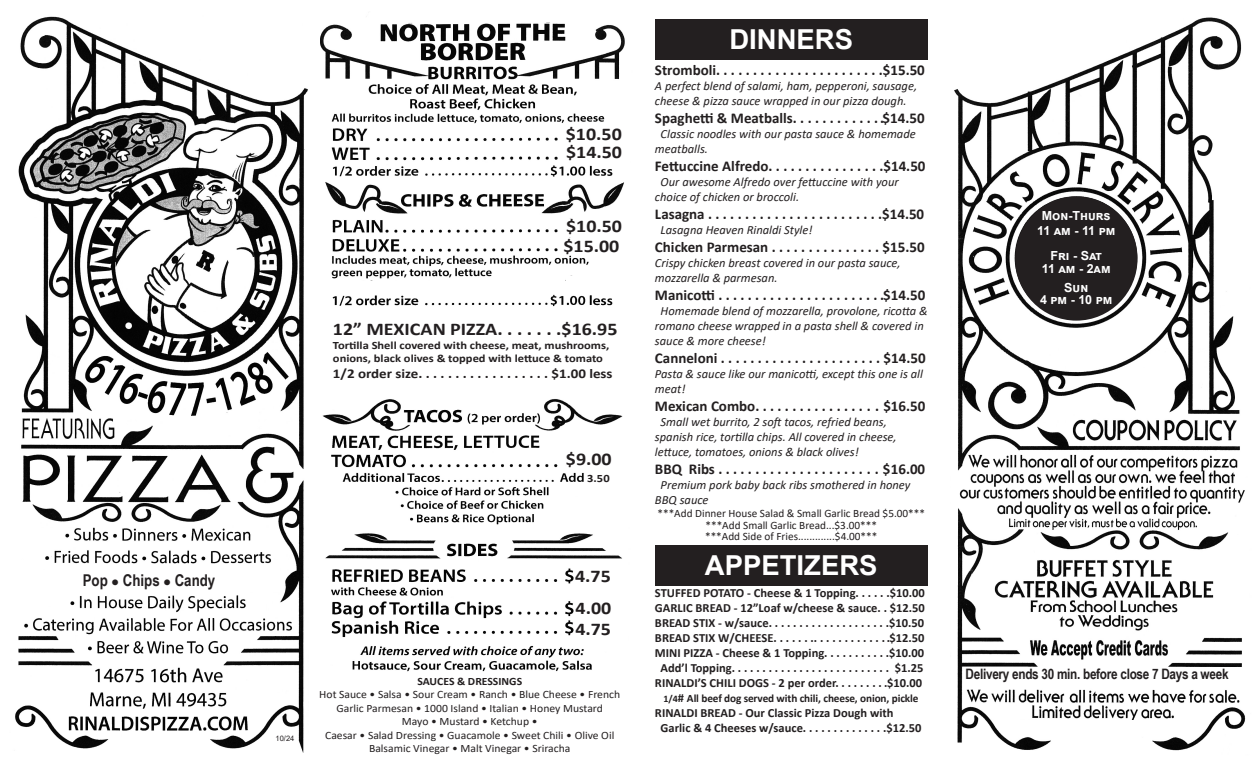
<style>
.page{position:relative;width:1260px;height:765px;background:#fff}
.page>*{position:absolute;margin:0;border:0;box-sizing:border-box;transform-origin:0 0}
.t1{font:700 27.5px "Arial";color:#fff}
.t2{font:700 17.88px "Calibri";color:#231f20;scale:1.12 1}
.t3{font:700 16.25px "Arial Narrow";color:#231f20}
.t4{font:700 15px "Calibri";color:#231f20}
.t5{font:700 14.38px "Arial Narrow";letter-spacing:-.02em;color:#231f20}
.t6{font:700 13.38px "Calibri";color:#231f20;scale:1.12 1}
.t7{font:italic 12.5px/15px "Calibri";color:#231f20}
.t8{font:700 12.5px "Calibri";color:#231f20}
.t9{font:700 12.5px "Arial";color:#fff}
.t10{font:11.25px "Calibri";color:#231f20;scale:1.04 1}
.t11{font:11.25px "Calibri";color:#231f20}
.t12{font:700 11.25px/13.4px "Calibri";color:#231f20;scale:1.12 1}
.t13{font:700 11.25px "Calibri";color:#231f20}
.t14{font:700 11.25px "Calibri";color:#231f20;scale:1.04 1}
.t15{font:7.5px "Arial";color:#231f20}
.s1{font-size:10px}
.s2{font-size:12.5px}
</style>
<div class="page">
<img style="left:15px;top:16px;width:293px;height:737px">
<div style="left:276px;top:736px;width:22px;height:20px;background:#fff"></div>
<img style="left:954px;top:17px;width:292px;height:734px">
<div style="left:1066px;top:676px;width:10px;height:17px;background:#fff"></div>
<div style="left:1015px;top:196px;width:123px;height:125px;background:#231f20;border-radius:50%"></div>
<div style="left:655px;top:19px;width:273px;height:40px;background:#231f20"></div>
<div style="left:655px;top:545px;width:273px;height:41px;background:#231f20"></div>
<div style="left:970px;top:669px;width:262px;height:18px;background:#fff"></div>
<div style="left:966px;top:669px;width:294px;height:17px;background:#fff"></div>
<div style="left:22px;top:570px;width:254px;height:21px;background:#fff"></div>
<img style="left:321px;top:22px;width:304px;height:650px">
<div style="left:324px;top:307px;width:310px;height:89px;background:#fff"></div>
<div style="left:576px;top:597px;width:42px;height:21px;background:#fff"></div>
<div style="left:566px;top:145px;width:60px;height:17px;background:#fff"></div>
<div style="left:566px;top:452px;width:60px;height:17px;background:#fff"></div>
<div style="left:587px;top:469px;width:28px;height:18px;background:#fff"></div>
<div style="left:575px;top:564px;width:42px;height:22px;background:#fff"></div>
<div style="left:575px;top:617px;width:42px;height:22px;background:#fff"></div>
<div style="left:566px;top:127px;width:60px;height:17px;background:#fff"></div>
<div style="left:566px;top:219px;width:60px;height:17px;background:#fff"></div>
<div style="left:563px;top:238px;width:63px;height:17px;background:#fff"></div>
<div style="left:1015px;top:720px;width:175px;height:16px;background:#fff"></div>
<div style="left:1035px;top:724px;width:10px;height:14px;background:#fff"></div>
<div style="left:566px;top:276px;width:60px;height:17px;background:#fff"></div>
<div style="left:347px;top:281px;width:219px;height:12px;background:#fff"></div>
<p class="t3" style="left:83px;top:568px;width:134px">Pop ● Chips ● Candy</p>
<p class="t2" style="left:566px;top:122px;width:52px">$10.50</p>
<p class="t2" style="left:566px;top:140px;width:52px">$14.50</p>
<p class="t2" style="left:566px;top:214px;width:52px">$10.50</p>
<p class="t2" style="left:563px;top:233px;width:52px">$15.00</p>
<p class="t2" style="left:333px;top:317px;width:256px">12” MEXICAN PIZZA. . . . . . .$16.95</p>
<p class="t12" style="left:333px;top:338px;width:248px">Tortilla Shell covered with cheese, meat, mushrooms, onions, black olives &amp; topped with lettuce &amp; tomato</p>
<p class="t6" style="left:333px;top:364px;width:251px">1/2 order size. . . . . . . . . . . . . . . . . . $1.00 less</p>
<p class="t2" style="left:566px;top:447px;width:42px">$9.00</p>
<p class="t12" style="left:587px;top:471px;width:21px">3.50</p>
<p class="t15" style="left:276px;top:733px;width:20px">10/24</p>
<p class="t2" style="left:575px;top:563px;width:33px">4.75</p>
<p class="t2" style="left:576px;top:596px;width:33px">4.00</p>
<p class="t2" style="left:575px;top:616px;width:33px">4.75</p>
<p class="t14" style="left:417px;top:673px;width:102px">SAUCES &amp; DRESSINGS</p>
<p class="t10" style="left:319px;top:687px;width:291px">Hot Sauce • Salsa • Sour Cream • Ranch • Blue Cheese • French</p>
<p class="t10" style="left:337px;top:700px;width:258px">Garlic Parmesan • 1000 Island • Italian • Honey Mustard</p>
<p class="t10" style="left:402px;top:714px;width:132px">Mayo • Mustard • Ketchup •</p>
<p class="t10" style="left:325px;top:727px;width:280px">Caesar • Salad Dressing • Guacamole • Sweet Chili • Olive Oil</p>
<p class="t10" style="left:369px;top:740px;width:195px">Balsamic Vinegar • Malt Vinegar • Sriracha</p>
<p class="t1" style="left:729px;top:20px;width:125px">DINNERS</p>
<p class="t4" style="left:655px;top:59px;width:271px">Stromboli. . . . . . . . . . . . . . . . . . . . . . .$15.50</p>
<p class="t7" style="left:655px;top:78px;width:264px">A perfect blend of salami, ham, pepperoni, sausage, cheese &amp; pizza sauce wrapped in our pizza dough.</p>
<p class="t4" style="left:655px;top:107px;width:271px">Spaghetti &amp; Meatballs. . . . . . . . . . . . .$14.50</p>
<p class="t7" style="left:655px;top:126px;width:262px;text-indent:6px">Classic noodles with our pasta sauce &amp; homemade meatballs.</p>
<p class="t4" style="left:655px;top:155px;width:272px">Fettuccine Alfredo. . . . . . . . . . . . . . . .$14.50</p>
<p class="t7" style="left:655px;top:174px;width:245px;text-indent:6px">Our awesome Alfredo over fettuccine with your choice of chicken or broccoli.</p>
<p class="t4" style="left:655px;top:203px;width:271px">Lasagna . . . . . . . . . . . . . . . . . . . . . . . .$14.50</p>
<p class="t7" style="left:661px;top:222px;width:153px">Lasagna Heaven Rinaldi Style!</p>
<p class="t4" style="left:655px;top:236px;width:271px">Chicken Parmesan . . . . . . . . . . . . . . . $15.50</p>
<p class="t7" style="left:655px;top:255px;width:247px">Crispy chicken breast covered in our pasta sauce, mozzarella &amp; parmesan.</p>
<p class="t4" style="left:655px;top:284px;width:272px">Manicotti . . . . . . . . . . . . . . . . . . . . . . .$14.50</p>
<p class="t7" style="left:655px;top:303px;width:274px;text-indent:6px">Homemade blend of mozzarella, provolone, ricotta &amp; romano cheese wrapped in a pasta shell &amp; covered in sauce &amp; more cheese!</p>
<p class="t4" style="left:655px;top:347px;width:272px">Canneloni . . . . . . . . . . . . . . . . . . . . . . $14.50</p>
<p class="t7" style="left:655px;top:366px;width:269px">Pasta &amp; sauce like our manicotti, except this one is all meat!</p>
<p class="t4" style="left:655px;top:395px;width:272px">Mexican Combo. . . . . . . . . . . . . . . . . $16.50</p>
<p class="t7" style="left:661px;top:414px;width:228px">Small wet burrito, 2 soft tacos, refried beans,</p>
<p class="t7" style="left:655px;top:429px;width:243px">spanish rice, tortilla chips. All covered in cheese,</p>
<p class="t7" style="left:655px;top:444px;width:205px">lettuce, tomatoes, onions &amp; black olives!</p>
<p class="t4" style="left:655px;top:458px;width:272px">BBQ Ribs . . . . . . . . . . . . . . . . . . . . . . $16.00</p>
<p class="t7" style="left:655px;top:477px;width:257px;text-indent:6px">Premium pork baby back ribs smothered in honey<br>BBQ sauce</p>
<p class="t11" style="left:658px;top:506px;width:269px">***Add Dinner House Salad &amp; Small Garlic Bread $5.00***</p>
<p class="t11" style="left:706px;top:517px;width:173px">***Add Small Garlic Bread...$3.00***</p>
<p class="t11" style="left:705px;top:528px;width:174px">***Add Side of Fries.............$4.00***</p>
<p class="t1" style="left:705px;top:546px;width:174px">APPETIZERS</p>
<p class="t8" style="left:655px;top:584px;width:271px">STUFFED POTATO - Cheese &amp; 1 Topping. . . . . .$10.00</p>
<p class="t8" style="left:655px;top:599px;width:271px">GARLIC BREAD - 12”Loaf w/cheese &amp; sauce. . $12.50</p>
<p class="t8" style="left:655px;top:614px;width:271px">BREAD STIX - w/sauce. . . . . . . . . . . . . . . . . . . .$10.50</p>
<p class="t8" style="left:655px;top:629px;width:271px">BREAD STIX W/CHEESE. . . . . . .. . . . . . . . . . . . .$12.50</p>
<p class="t8" style="left:655px;top:644px;width:271px">MINI PIZZA - Cheese &amp; 1 Topping. . . . . . . . . . .$10.00</p>
<p class="t8" style="left:661px;top:659px;width:264px">Add’l Topping. . . . . . . . . . . . . . . . . . . . . . . . . . $1.25</p>
<p class="t8" style="left:655px;top:674px;width:269px">RINALDI’S CHILI DOGS - 2 per order. . . . . . . . .$10.00</p>
<p class="t13" style="left:663px;top:690px;width:257px"><span class="s1">1/4</span><span class="s2">#</span> All beef dog served with chili, cheese, onion, pickle</p>
<p class="t8" style="left:655px;top:704px;width:240px">RINALDI BREAD - Our Classic Pizza Dough with</p>
<p class="t8" style="left:661px;top:719px;width:262px">Garlic &amp; 4 Cheeses w/sauce. . . . . . . . . . . . . .$12.50</p>
<p class="t9" style="left:1042px;top:207px;width:70px">Mon-Thurs</p>
<p class="t9" style="left:1037px;top:222px;width:80px">11 am - 11 pm</p>
<p class="t9" style="left:1051px;top:247px;width:53px">Fri - Sat</p>
<p class="t9" style="left:1042px;top:260px;width:71px">11 am - 2am</p>
<p class="t9" style="left:1064px;top:278px;width:25px">Sun</p>
<p class="t9" style="left:1040px;top:291px;width:74px">4 pm - 10 pm</p>
<p class="t5" style="left:966px;top:663px;width:265px">Delivery ends 30 min. before close 7 Days a week</p>
</div>
